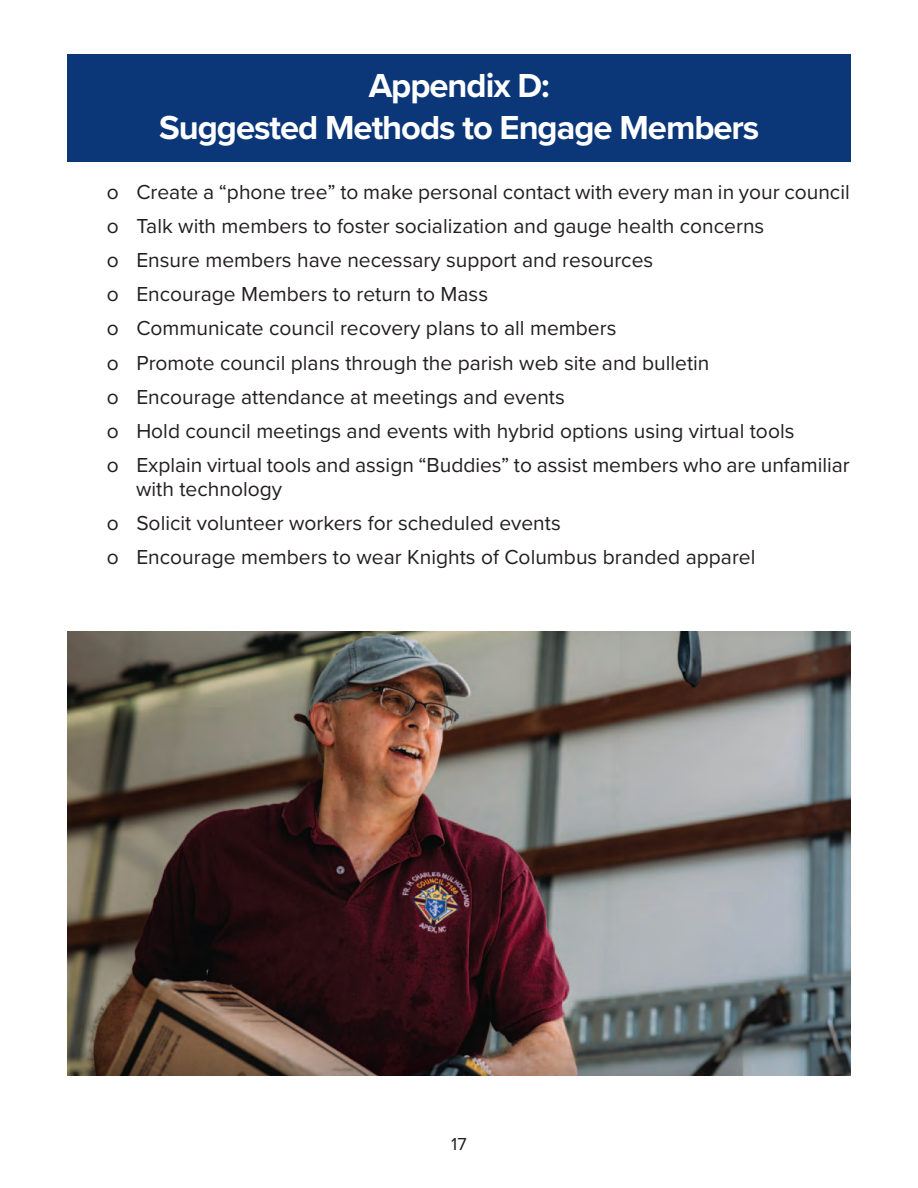
<style>
.page{position:relative;width:918px;height:1188px;background:#fff}
.page>*{position:absolute;margin:0;border:0;box-sizing:border-box;transform-origin:0 0}
.t1{font:700 34.5px/42px "Proxima Nova";letter-spacing:-.03em;color:#fff;text-align:center}
.t2{font:21px/23.4px "Proxima Nova";color:#231f20}
.t3{font:18px "Proxima Nova";color:#231f20}
</style>
<div class="page">
<div style="left:68px;top:54px;width:783px;height:108px;background:#0b3678"></div>
<img style="left:68px;top:632px;width:782px;height:443px">
<p class="t1" style="left:159px;top:68px;width:602px">Appendix D:<br>Suggested Methods to Engage Members</p>
<p class="t2" style="left:107px;top:182px;width:744px">o Create a “phone tree” to make personal contact with every man in your council</p>
<p class="t2" style="left:107px;top:216px;width:659px">o Talk with members to foster socialization and gauge health concerns</p>
<p class="t2" style="left:107px;top:250px;width:548px">o Ensure members have necessary support and resources</p>
<p class="t2" style="left:107px;top:285px;width:383px">o Encourage Members to return to Mass</p>
<p class="t2" style="left:107px;top:319px;width:511px">o Communicate council recovery plans to all members</p>
<p class="t2" style="left:107px;top:353px;width:604px">o Promote council plans through the parish web site and bulletin</p>
<p class="t2" style="left:107px;top:387px;width:459px">o Encourage attendance at meetings and events</p>
<p class="t2" style="left:107px;top:421px;width:689px">o Hold council meetings and events with hybrid options using virtual tools</p>
<p class="t2" style="left:136px;top:456px;width:715px;text-indent:-29px">o Explain virtual tools and assign “Buddies” to assist members who are unfamiliar with technology</p>
<p class="t2" style="left:107px;top:513px;width:455px">o Solicit volunteer workers for scheduled events</p>
<p class="t2" style="left:107px;top:547px;width:650px">o Encourage members to wear Knights of Columbus branded apparel</p>
<p class="t3" style="left:451px;top:1138px;width:17px">17</p>
</div>
